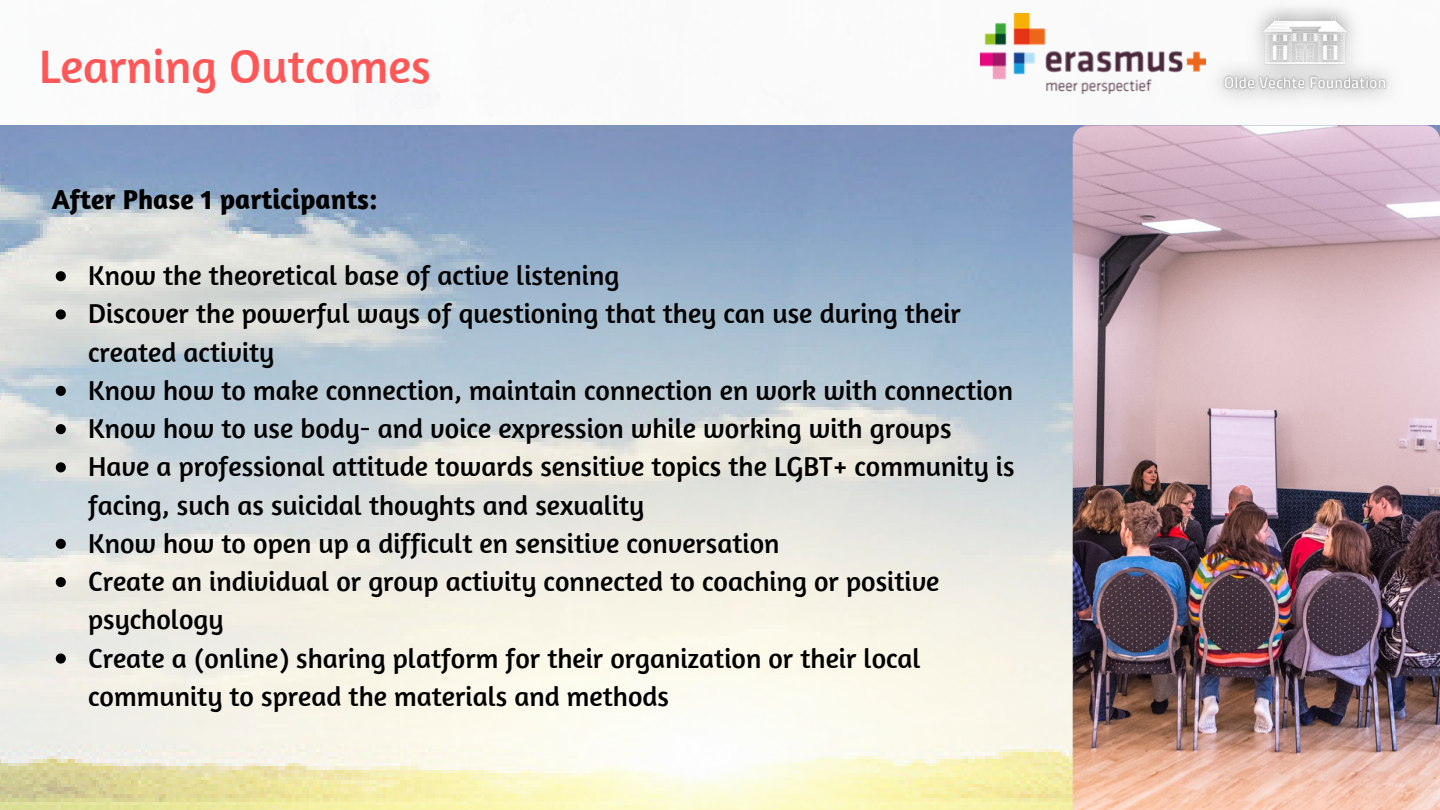
<style>
.page{position:relative;width:1440px;height:810px;background:#fff}
.page>*{position:absolute;margin:0;border:0;box-sizing:border-box;transform-origin:0 0}
.t1{font:48px "Amaranth";color:#ff5757}
.t2{font:28px/38.2px "Amaranth";color:#000}
.t3{font:700 28px "Amaranth";color:#000}
</style>
<div class="page">
<img style="left:980px;top:14px;width:226px;height:80px">
<img style="left:1214px;top:5px;width:180px;height:97px">
<img style="left:0;top:125px;width:1073px;height:685px">
<svg style="left:56px;top:271px;width:10px;height:10px"></svg>
<svg style="left:56px;top:309px;width:10px;height:10px"></svg>
<svg style="left:56px;top:386px;width:10px;height:10px"></svg>
<svg style="left:56px;top:424px;width:10px;height:10px"></svg>
<svg style="left:56px;top:462px;width:10px;height:10px"></svg>
<svg style="left:56px;top:539px;width:10px;height:10px"></svg>
<svg style="left:56px;top:577px;width:10px;height:10px"></svg>
<svg style="left:56px;top:654px;width:10px;height:10px"></svg>
<img style="left:1073px;top:125px;width:367px;height:685px">
<h1 class="t1" style="left:39px;top:36px;width:393px">Learning Outcomes</h1>
<p class="t3" style="left:52px;top:181px;width:327px">After Phase 1 participants:</p>
<p class="t2" style="left:88px;top:256px;width:928px">Know the theoretical base of active listening<br>Discover the powerful ways of questioning that they can use during their created activity<br>Know how to make connection, maintain connection en work with connection Know how to use body- and voice expression while working with groups Have a professional attitude towards sensitive topics the LGBT+ community is facing, such as suicidal thoughts and sexuality<br>Know how to open up a difficult en sensitive conversation<br>Create an individual or group activity connected to coaching or positive psychology<br>Create a (online) sharing platform for their organization or their local community to spread the materials and methods</p>
</div>
